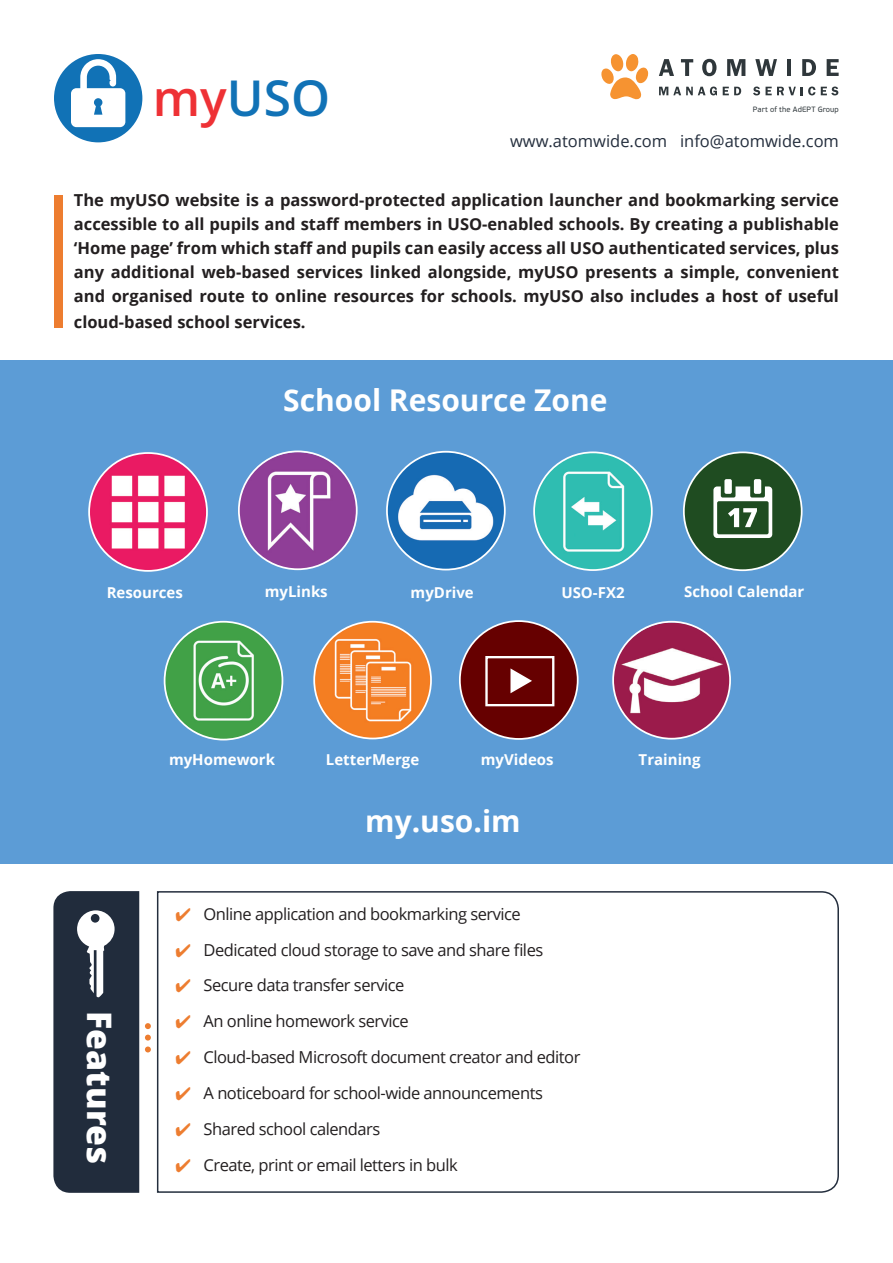
<style>
.page{position:relative;width:893px;height:1263px;background:#fff}
.page>*{position:absolute;margin:0;border:0;box-sizing:border-box;transform-origin:0 0}
.t1{font:600 49.65px "Open Sans";color:#1172b6}
.t2{font:800 33.75px "Open Sans";color:#fff}
.t3{font:700 30px "Open Sans";color:#fff}
.t4{font:700 16.5px/24px "Open Sans";color:#231f20;text-align:justify}
.t5{font:16.5px "Open Sans";letter-spacing:-.03em;color:#231f20}
.t6{font:16.5px "Open Sans";color:#242e3d}
.t7{font:700 15px "Open Sans";color:#fff}
.t8{font:7.65px "PF Beau Sans Pro";letter-spacing:.015em;color:#2f373b}
.s1{color:#ee3135}
.s2{color:#ed7d30}
</style>
<div class="page">
<div style="left:0;top:361px;width:893px;height:503px;background:#5c9cd6"></div>
<svg style="left:156px;top:891px;width:683px;height:302px"></svg>
<svg style="left:145px;top:1046px;width:6px;height:6px"></svg>
<svg style="left:145px;top:1023px;width:6px;height:17px"></svg>
<svg style="left:53px;top:891px;width:86px;height:302px;background:#313b4a"></svg>
<div style="left:54px;top:195px;width:8px;height:133px;background:#ed7d30"></div>
<img style="left:89px;top:453px;width:118px;height:118px;border-radius:59px">
<div style="left:88px;top:452px;width:120px;height:120px;border:2px solid #fff;border-radius:50%"></div>
<img style="left:387px;top:452px;width:117px;height:118px">
<div style="left:386px;top:451px;width:120px;height:119px;border:2px solid #fff;border-radius:50%"></div>
<div style="left:460px;top:621px;width:118px;height:118px;background:#600;border-radius:50%"></div>
<div style="left:459px;top:620px;width:120px;height:120px;border:2px solid #fff;border-radius:50%"></div>
<svg style="left:510px;top:668px;width:22px;height:25px"></svg>
<div style="left:485px;top:656px;width:69px;height:50px;border:2px solid #fff"></div>
<div style="left:684px;top:452px;width:118px;height:118px;background:#1f4c21;border-radius:50%"></div>
<div style="left:683px;top:451px;width:119px;height:120px;border:2px solid #fff;border-radius:50%"></div>
<svg style="left:713px;top:479px;width:59px;height:59px"></svg>
<img style="left:165px;top:622px;width:117px;height:118px;border-radius:58px">
<div style="left:164px;top:621px;width:119px;height:119px;border:2px solid #fff;border-radius:50%"></div>
<img style="left:239px;top:453px;width:118px;height:116px">
<div style="left:238px;top:450px;width:120px;height:120px;border:2px solid #fff;border-radius:50%"></div>
<img style="left:613px;top:622px;width:117px;height:117px;border-radius:58px">
<div style="left:612px;top:621px;width:119px;height:118px;border:2px solid #fff;border-radius:50%"></div>
<img style="left:314px;top:622px;width:117px;height:116px;border-radius:58px">
<div style="left:313px;top:621px;width:119px;height:118px;border:2px solid #fff;border-radius:50%"></div>
<img style="left:534px;top:452px;width:118px;height:118px;border-radius:58px">
<div style="left:533px;top:451px;width:120px;height:120px;border:2px solid #fff;border-radius:50%"></div>
<svg style="left:659px;top:87px;width:58px;height:8px"></svg>
<svg style="left:723px;top:87px;width:18px;height:8px"></svg>
<svg style="left:753px;top:87px;width:62px;height:8px"></svg>
<svg style="left:821px;top:87px;width:17px;height:8px"></svg>
<svg style="left:659px;top:59px;width:15px;height:17px"></svg>
<svg style="left:681px;top:59px;width:12px;height:17px"></svg>
<svg style="left:702px;top:59px;width:14px;height:17px"></svg>
<svg style="left:727px;top:59px;width:18px;height:17px"></svg>
<svg style="left:755px;top:59px;width:22px;height:17px"></svg>
<hr style="left:787px;top:59px;width:4px;height:17px;background:#2f373b">
<svg style="left:802px;top:59px;width:14px;height:17px"></svg>
<svg style="left:827px;top:59px;width:12px;height:17px"></svg>
<svg style="left:601px;top:54px;width:47px;height:45px"></svg>
<svg style="left:54px;top:54px;width:88px;height:88px"></svg>
<p class="t1" style="left:153px;top:64px;width:179px"><span class="s1">my</span>USO</p>
<p class="t8" style="left:753px;top:105px;width:87px">Part of the AdEPT Group</p>
<p class="t6" style="left:510px;top:130px;width:330px">www.atomwide.com info@atomwide.com</p>
<p class="t4" style="left:74px;top:188px;width:767px">The myUSO website is a password-protected application launcher and bookmarking service accessible to all pupils and staff members in USO-enabled schools. By creating a publishable ‘Home page’ from which staff and pupils can easily access all USO authenticated services, plus any additional web-based services linked alongside, myUSO presents a simple, convenient and organised route to online resources for schools. myUSO also includes a host of useful</p>
<p class="t4" style="left:74px;top:309px;width:233px">cloud-based school services.</p>
<p class="t3" style="left:283px;top:378px;width:326px">School Resource Zone</p>
<p class="t7" style="left:107px;top:582px;width:78px">Resources</p>
<p class="t7" style="left:265px;top:581px;width:64px">myLinks</p>
<p class="t7" style="left:411px;top:582px;width:65px">myDrive</p>
<p class="t7" style="left:561px;top:582px;width:65px">USO-FX2</p>
<p class="t7" style="left:684px;top:581px;width:122px">School Calendar</p>
<p class="t7" style="left:169px;top:749px;width:107px">myHomework</p>
<p class="t7" style="left:326px;top:749px;width:95px">LetterMerge</p>
<p class="t7" style="left:481px;top:749px;width:74px">myVideos</p>
<p class="t7" style="left:639px;top:749px;width:63px">Training</p>
<p class="t2" style="left:125px;top:1011px;width:155px;rotate:90deg">Features</p>
<p class="t3" style="left:365px;top:800px;width:157px">my.uso.im</p>
<p class="t5" style="left:175px;top:902px;width:347px"><span class="s2">✔</span> Online application and bookmarking service</p>
<p class="t5" style="left:175px;top:938px;width:370px"><span class="s2">✔</span> Dedicated cloud storage to save and share files</p>
<p class="t5" style="left:175px;top:974px;width:231px"><span class="s2">✔</span> Secure data transfer service</p>
<p class="t5" style="left:175px;top:1010px;width:235px"><span class="s2">✔</span> An online homework service</p>
<p class="t5" style="left:175px;top:1046px;width:407px"><span class="s2">✔</span> Cloud-based Microsoft document creator and editor</p>
<p class="t5" style="left:175px;top:1082px;width:369px"><span class="s2">✔</span> A noticeboard for school-wide announcements</p>
<p class="t5" style="left:175px;top:1118px;width:207px"><span class="s2">✔</span> Shared school calendars</p>
<p class="t5" style="left:175px;top:1153px;width:284px"><span class="s2">✔</span> Create, print or email letters in bulk</p>
</div>
